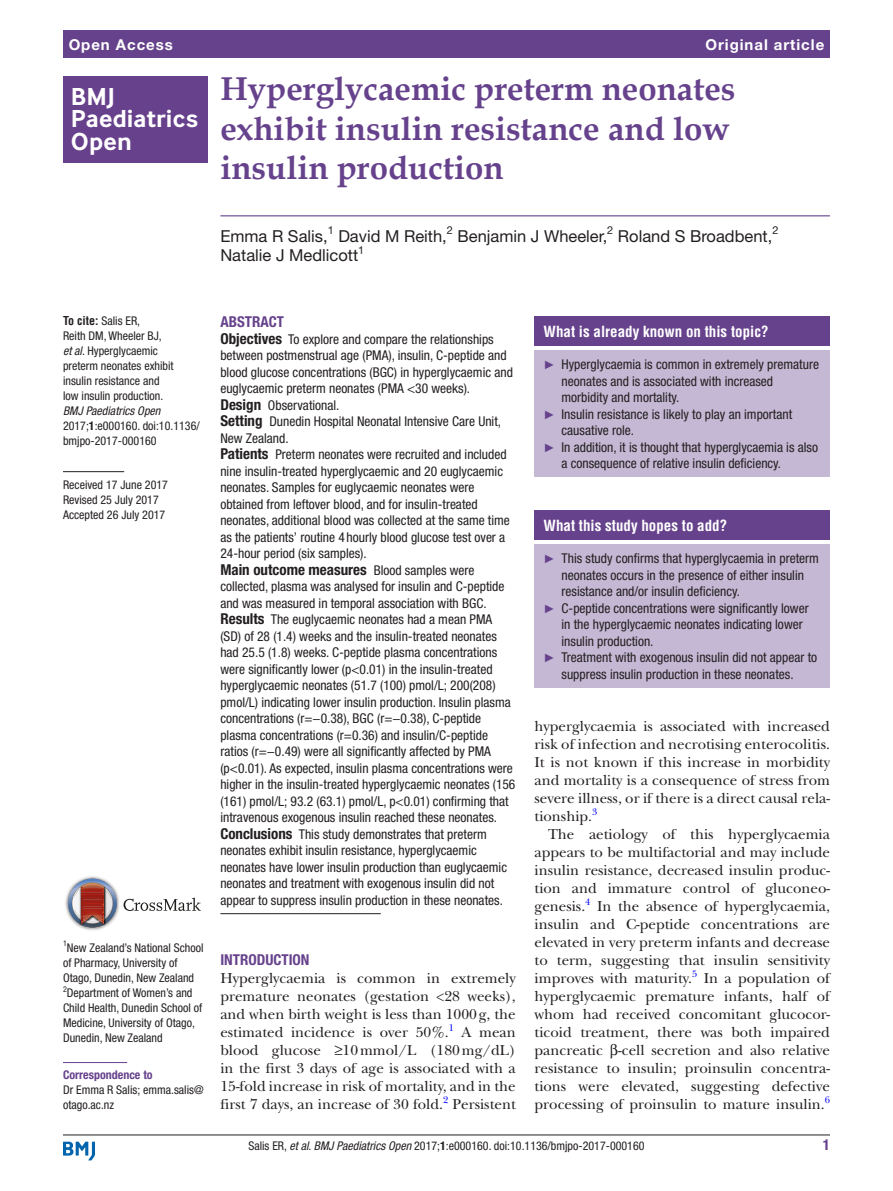
<style>
.page{position:relative;width:893px;height:1191px;background:#fff}
.page>*{position:absolute;margin:0;border:0;box-sizing:border-box;transform-origin:0 0}
.t1{font:700 33px/39px "Book Antiqua";color:#66428c}
.t2{font:700 25.5px/22.5px "Inter Face";letter-spacing:.01em;color:#fff}
.t3{font:16.5px "Helvetica Neue LT Std";color:#231f20}
.t4{font:15px/18px "New Baskerville";color:#231f20;text-align:justify}
.t5{font:700 condensed 15px "Helvetica";color:#fff}
.t6{font:700 condensed 15px "Helvetica Neue LT Std";color:#231f20}
.t7{font:700 15px "Helvetica Neue LT Std";letter-spacing:.065em;color:#fff}
.t8{font:700 condensed 15px "Helvetica Neue LT Std";color:#66428c}
.t9{font:condensed 13.5px/16.5px "Helvetica Neue LT Std";color:#231f20}
.t10{font:condensed 12px/15px "Helvetica Neue LT Std";color:#231f20}
.t11{font:700 condensed 12px "Helvetica Neue LT Std";color:#66428c}
.t12{font:10.95px "Helvetica Neue LT Std";color:#231f20}
.t13{font:9.9px "New Baskerville";color:#00f}
.t14{font:condensed 7.95px "Helvetica Neue LT Std";color:#231f20}
.s1{font-family:"Helvetica LT Std";font-weight:700}
.s2{font-style:italic}
.s3{font-weight:700}
.s4{font-weight:700;font-size:15px}
.s5{font-weight:400;font-size:13.5px}
.s6{font-family:"Arial";font-stretch:normal;font-size:12px;color:#66428c}
</style>
<div class="page">
<hr style="left:63px;top:1134px;width:767px;height:1px;background:#231f20">
<svg style="left:63px;top:1141px;width:32px;height:19px"></svg>
<div style="left:63px;top:76px;width:144px;height:87px;background:#67418c"></div>
<hr style="left:220px;top:913px;width:161px;height:1px;background:#231f20">
<div style="left:535px;top:510px;width:295px;height:30px;background:#66428c"></div>
<div style="left:535px;top:544px;width:295px;height:143px;background:#c4b8d4"></div>
<div style="left:63px;top:31px;width:767px;height:27px;background:#66428c"></div>
<hr style="left:220px;top:215px;width:610px;height:1px;background:#66428c">
<hr style="left:63px;top:471px;width:61px;height:1px;background:#231f20">
<hr style="left:63px;top:1062px;width:64px;height:1px;background:#66428c">
<img style="left:65px;top:876px;width:54px;height:54px">
<svg style="left:68px;top:878px;width:49px;height:49px"></svg>
<svg style="left:124px;top:897px;width:77px;height:14px"></svg>
<div style="left:535px;top:316px;width:295px;height:30px;background:#66428c"></div>
<div style="left:535px;top:350px;width:295px;height:127px;background:#c4b8d4"></div>
<p class="t7" style="left:69px;top:35px;width:106px">Open Access</p>
<h2 class="t2" style="left:71px;top:85px;width:129px">BMJ<br>Paediatrics<br>Open</h2>
<p class="t7" style="left:705px;top:35px;width:120px">Original article</p>
<h1 class="t1" style="left:220px;top:70px;width:517px">Hyperglycaemic preterm neonates exhibit insulin resistance and low insulin production</h1>
<p class="t3" style="left:220px;top:226px;width:109px">Emma R Salis,</p>
<p class="t12" style="left:328px;top:224px;width:8px">1</p>
<p class="t3" style="left:338px;top:226px;width:110px">David M Reith,</p>
<p class="t12" style="left:447px;top:224px;width:8px">2</p>
<p class="t3" style="left:458px;top:226px;width:151px">Benjamin J Wheeler,</p>
<p class="t12" style="left:607px;top:224px;width:8px">2</p>
<p class="t3" style="left:618px;top:226px;width:156px">Roland S Broadbent,</p>
<p class="t12" style="left:772px;top:224px;width:8px">2</p>
<p class="t3" style="left:220px;top:245px;width:139px">Natalie J Medlicott</p>
<p class="t12" style="left:358px;top:243px;width:8px">1</p>
<p class="t10" style="left:63px;top:313px;width:112px"><span class="s1">To cite:</span> Salis ER,<br>Reith DM, Wheeler BJ,<br><span class="s2">et al</span>. Hyperglycaemic preterm neonates exhibit insulin resistance and low insulin production.</p>
<p class="t10" style="left:63px;top:403px;width:138px"><span class="s2">BMJ Paediatrics Open<br></span>2017;<span class="s3">1</span>:e000160. doi:10.1136/ bmjpo-2017-000160</p>
<p class="t10" style="left:63px;top:477px;width:106px">Received 17 June 2017<br>Revised 25 July 2017<br>Accepted 26 July 2017</p>
<p class="t14" style="left:63px;top:939px;width:5px">1</p>
<p class="t10" style="left:63px;top:940px;width:142px;text-indent:4px">New Zealand’s National School of Pharmacy, University of<br>Otago, Dunedin, New Zealand</p>
<p class="t14" style="left:63px;top:984px;width:5px">2</p>
<p class="t10" style="left:63px;top:985px;width:141px;text-indent:4px">Department of Women’s and<br>Child Health, Dunedin School of<br>Medicine, University of Otago,<br>Dunedin, New Zealand</p>
<p class="t11" style="left:63px;top:1068px;width:91px">Correspondence to</p>
<p class="t10" style="left:63px;top:1082px;width:142px">Dr Emma R Salis; emma.salis@ otago.ac.nz</p>
<p class="t8" style="left:220px;top:313px;width:65px">Abstract</p>
<p class="t9" style="left:220px;top:330px;width:294px"><span class="s4">Objectives</span> To explore and compare the relationships between postmenstrual age (PMA), insulin, C-peptide and blood glucose concentrations (BGC) in hyperglycaemic and euglycaemic preterm neonates (PMA &lt;30 weeks).<br><span class="s4">Design</span> Observational.<br><span class="s4">Setting</span> Dunedin Hospital Neonatal Intensive Care Unit, New Zealand.<br><span class="s4">Patients</span> Preterm neonates were recruited and included nine insulin-treated hyperglycaemic and 20 euglycaemic neonates. Samples for euglycaemic neonates were obtained from leftover blood, and for insulin-treated neonates, additional blood was collected at the same time as the patients’ routine 4 hourly blood glucose test over a 24-hour period (six samples).</p>
<p class="t6" style="left:220px;top:560px;width:256px">Main outcome measures <span class="s5">Blood samples were</span></p>
<p class="t9" style="left:220px;top:578px;width:297px">collected, plasma was analysed for insulin and C-peptide and was measured in temporal association with BGC.<br><span class="s4">Results</span> The euglycaemic neonates had a mean PMA (SD) of 28 (1.4) weeks and the insulin-treated neonates had 25.5 (1.8) weeks. C-peptide plasma concentrations were significantly lower (p&lt;0.01) in the insulin-treated hyperglycaemic neonates (51.7 (100) pmol/L; 200(208) pmol/L) indicating lower insulin production. Insulin plasma concentrations (r=−0.38), BGC (r=−0.38), C-peptide plasma concentrations (r=0.36) and insulin/C-peptide ratios (r=−0.49) were all significantly affected by PMA (p&lt;0.01). As expected, insulin plasma concentrations were higher in the insulin-treated hyperglycaemic neonates (156 (161) pmol/L; 93.2 (63.1) pmol/L, p&lt;0.01) confirming that intravenous exogenous insulin reached these neonates.<br><span class="s4">Conclusions</span> This study demonstrates that preterm neonates exhibit insulin resistance, hyperglycaemic neonates have lower insulin production than euglycaemic neonates and treatment with exogenous insulin did not appear to suppress insulin production in these neonates.</p>
<p class="t8" style="left:220px;top:951px;width:91px">Introduction</p>
<p class="t4" style="left:220px;top:969px;width:297px">Hyperglycaemia is common in extremely premature neonates (gestation &lt;28 weeks), and when birth weight is less than 1000g, the estimated incidence is over 50%.</p>
<p class="t13" style="left:449px;top:1021px;width:7px">1</p>
<p class="t4" style="left:220px;top:1023px;width:297px;text-indent:241px">A mean blood glucose ≥10mmol/L (180mg/dL) in the first 3 days of age is associated with a 15-fold increase in risk of mortality, and in the first 7 days, an increase of 30 fold.</p>
<p class="t13" style="left:443px;top:1093px;width:7px">2</p>
<p class="t4" style="left:452px;top:1095px;width:65px">Persistent</p>
<p class="t5" style="left:544px;top:322px;width:226px">What is already known on this topic?</p>
<p class="t9" style="left:544px;top:356px;width:277px"><span class="s6">►</span> Hyperglycaemia is common in extremely premature</p>
<p class="t9" style="left:562px;top:372px;width:213px">neonates and is associated with increased</p>
<p class="t9" style="left:562px;top:389px;width:119px">morbidity and mortality.</p>
<p class="t9" style="left:544px;top:405px;width:250px"><span class="s6">►</span> Insulin resistance is likely to play an important</p>
<p class="t9" style="left:562px;top:422px;width:74px">causative role.</p>
<p class="t9" style="left:544px;top:438px;width:276px"><span class="s6">►</span> In addition, it is thought that hyperglycaemia is also</p>
<p class="t9" style="left:562px;top:455px;width:221px">a consequence of relative insulin deficiency.</p>
<p class="t5" style="left:544px;top:516px;width:185px">What this study hopes to add?</p>
<p class="t9" style="left:544px;top:550px;width:277px"><span class="s6">►</span> This study confirms that hyperglycaemia in preterm</p>
<p class="t9" style="left:562px;top:566px;width:244px">neonates occurs in the presence of either insulin</p>
<p class="t9" style="left:562px;top:583px;width:180px">resistance and/or insulin deficiency.</p>
<p class="t9" style="left:544px;top:599px;width:267px"><span class="s6">►</span> C-peptide concentrations were significantly lower</p>
<p class="t9" style="left:562px;top:616px;width:243px">in the hyperglycaemic neonates indicating lower</p>
<p class="t9" style="left:562px;top:632px;width:93px">insulin production.</p>
<p class="t9" style="left:544px;top:649px;width:275px"><span class="s6">►</span> Treatment with exogenous insulin did not appear to</p>
<p class="t9" style="left:562px;top:665px;width:233px">suppress insulin production in these neonates.</p>
<p class="t4" style="left:535px;top:717px;width:297px">hyperglycaemia is associated with increased risk of infection and necrotising enterocolitis.<br>It is not known if this increase in morbidity and mortality is a consequence of stress from severe illness, or if there is a direct causal rela&shy;tionship.<sup>3</sup></p>
<p class="t4" style="left:535px;top:825px;width:297px;text-indent:14px">The aetiology of this hyperglycaemia appears to be multifactorial and may include insulin resistance, decreased insulin produc&shy;tion and immature control of gluconeo&shy;genesis.</p>
<p class="t13" style="left:585px;top:895px;width:7px">4</p>
<p class="t4" style="left:535px;top:897px;width:297px;text-indent:63px">In the absence of hyperglycaemia, insulin and C-peptide concentrations are elevated in very preterm infants and decrease to term, suggesting that insulin sensitivity improves with maturity.</p>
<p class="t13" style="left:692px;top:967px;width:7px">5</p>
<p class="t4" style="left:535px;top:969px;width:297px;text-indent:169px">In a population of hyperglycaemic premature infants, half of whom had received concomitant glucocor&shy;ticoid treatment, there was both impaired pancreatic -cell secretion and also relative resistance to insulin; proinsulin concentra&shy;tions were elevated, suggesting defective processing of proinsulin to mature insulin.</p>
<p class="t13" style="left:825px;top:1093px;width:7px">6</p>
<p class="t10" style="left:248px;top:1137px;width:398px">Salis ER, <span class="s2">et al</span>. <span class="s2">BMJ Paediatrics Open</span> 2017;<span class="s3">1</span>:e000160. doi:10.1136/bmjpo-2017-000160</p>
<p class="t8" style="left:823px;top:1135px;width:9px">1</p>
</div>
